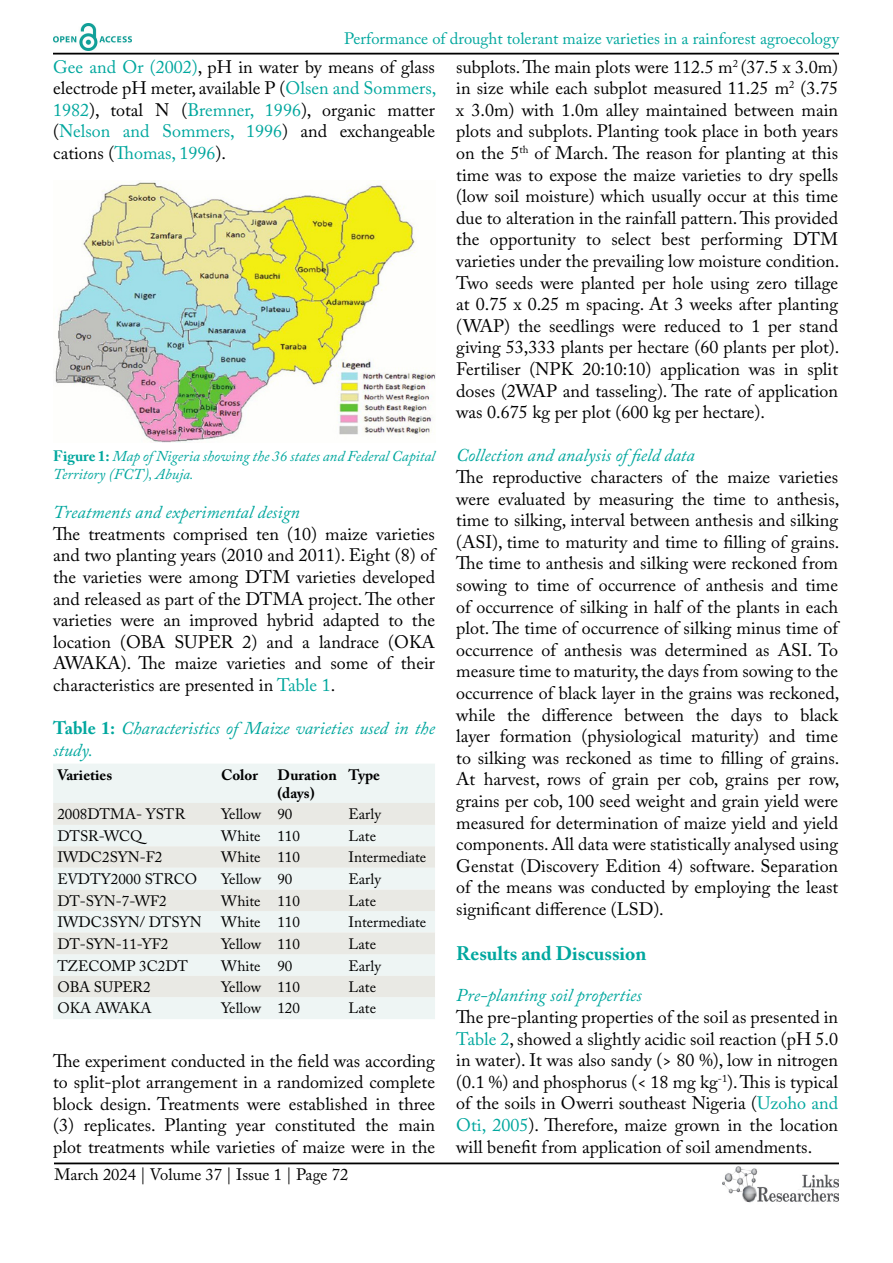
<style>
.page{position:relative;width:893px;height:1263px;background:#fff}
.page>*{position:absolute;margin:0;border:0;box-sizing:border-box;transform-origin:0 0}
.t1{font:700 19.5px "Adobe Caslon Pro";color:#00a79e}
.t2{font:18px/21.6px "Adobe Caslon Pro";color:#000;text-align:justify}
.t3{font:italic 18px/21.6px "Adobe Caslon Pro";color:#00a79e}
.t4{font:16.5px "Adobe Caslon Pro";color:#00a79e}
.t5{font:16.5px "Adobe Caslon Pro";color:#000}
.t6{font:15px "Adobe Caslon Pro";color:#000}
.t7{font:italic 15px/18px "Adobe Caslon Pro";color:#00a79e}
.t8{font:700 15px/18px "Adobe Caslon Pro";color:#000}
.s1{color:#00a79e}
.s2{font-weight:700;font-style:normal}
</style>
<div class="page">
<hr style="left:53px;top:53px;width:786px;height:2px;background:#000">
<hr style="left:54px;top:1162px;width:785px;height:2px;background:#000">
<img style="left:722px;top:1166px;width:117px;height:37px">
<img style="left:53px;top:24px;width:78px;height:27px">
<img style="left:55px;top:181px;width:380px;height:261px">
<div style="left:53px;top:764px;width:382px;height:255px;background:#eef5f4"></div>
<svg style="left:53px;top:803px;width:382px;height:194px;background:#ebeeeb"></svg>
<p class="t4" style="left:344px;top:28px;width:496px">Performance of drought tolerant maize varieties in a rainforest agroecology</p>
<p class="t2" style="left:53px;top:56px;width:385px"><span class="s1">Gee and Or (2002)</span>, pH in water by means of glass electrode pH meter, available P (<span class="s1">Olsen and Sommers, 1982</span>), total N (<span class="s1">Bremner, 1996</span>), organic matter (<span class="s1">Nelson and Sommers, 1996</span>) and exchangeable cations (<span class="s1">Thomas, 1996</span>).</p>
<p class="t7" style="left:53px;top:446px;width:383px"><span class="s2">Figure 1:</span> Map of Nigeria showing the 36 states and Federal Capital<br>Territory (FCT), Abuja.</p>
<p class="t3" style="left:53px;top:501px;width:248px">Treatments and experimental design</p>
<p class="t2" style="left:53px;top:523px;width:383px">The treatments comprised ten (10) maize varieties and two planting years (2010 and 2011). Eight (8) of the varieties were among DTM varieties developed and released as part of the DTMA project. The other varieties were an improved hybrid adapted to the location (OBA SUPER 2) and a landrace (OKA AWAKA). The maize varieties and some of their characteristics are presented in <span class="s1">Table 1</span>.</p>
<p class="t3" style="left:53px;top:717px;width:383px"><span class="s2">Table 1:</span> Characteristics of Maize varieties used in the study.</p>
<p class="t8" style="left:57px;top:766px;width:56px">Varieties</p>
<p class="t8" style="left:221px;top:766px;width:38px">Color</p>
<p class="t8" style="left:277px;top:766px;width:61px">Duration (days)</p>
<p class="t8" style="left:348px;top:766px;width:33px">Type</p>
<p class="t6" style="left:57px;top:805px;width:129px">2008DTMA- YSTR</p>
<p class="t6" style="left:221px;top:805px;width:73px">Yellow 90</p>
<p class="t6" style="left:348px;top:805px;width:34px">Early</p>
<p class="t6" style="left:57px;top:827px;width:86px">DTSR-WCQ</p>
<p class="t6" style="left:221px;top:827px;width:80px">White 110</p>
<p class="t6" style="left:348px;top:827px;width:29px">Late</p>
<p class="t6" style="left:57px;top:848px;width:106px">IWDC2SYN-F2</p>
<p class="t6" style="left:221px;top:848px;width:80px">White 110</p>
<p class="t6" style="left:348px;top:848px;width:79px">Intermediate</p>
<p class="t6" style="left:57px;top:870px;width:141px">EVDTY2000 STRCO</p>
<p class="t6" style="left:221px;top:870px;width:73px">Yellow 90</p>
<p class="t6" style="left:348px;top:870px;width:34px">Early</p>
<p class="t6" style="left:57px;top:892px;width:111px">DT-SYN-7-WF2</p>
<p class="t6" style="left:221px;top:892px;width:80px">White 110</p>
<p class="t6" style="left:348px;top:892px;width:29px">Late</p>
<p class="t6" style="left:57px;top:913px;width:146px">IWDC3SYN/ DTSYN</p>
<p class="t6" style="left:221px;top:913px;width:80px">White 110</p>
<p class="t6" style="left:348px;top:913px;width:79px">Intermediate</p>
<p class="t6" style="left:57px;top:935px;width:112px">DT-SYN-11-YF2</p>
<p class="t6" style="left:221px;top:935px;width:80px">Yellow 110</p>
<p class="t6" style="left:348px;top:935px;width:29px">Late</p>
<p class="t6" style="left:57px;top:956px;width:132px">TZECOMP 3C2DT</p>
<p class="t6" style="left:221px;top:956px;width:73px">White 90</p>
<p class="t6" style="left:348px;top:956px;width:34px">Early</p>
<p class="t6" style="left:57px;top:978px;width:95px">OBA SUPER2</p>
<p class="t6" style="left:221px;top:978px;width:80px">Yellow 110</p>
<p class="t6" style="left:348px;top:978px;width:29px">Late</p>
<p class="t6" style="left:57px;top:999px;width:96px">OKA AWAKA</p>
<p class="t6" style="left:221px;top:999px;width:80px">Yellow 120</p>
<p class="t6" style="left:348px;top:999px;width:29px">Late</p>
<p class="t2" style="left:53px;top:1049px;width:383px">The experiment conducted in the field was according to split-plot arrangement in a randomized complete block design. Treatments were established in three (3) replicates. Planting year constituted the main plot treatments while varieties of maize were in the</p>
<p class="t5" style="left:54px;top:1165px;width:295px">March 2024 | Volume 37 | Issue 1 | Page 72</p>
<p class="t2" style="left:456px;top:56px;width:385px">subplots. The main plots were 112.5 m<sup>2</sup> (37.5 x 3.0m) in size while each subplot measured 11.25 m<sup>2</sup> (3.75 x 3.0m) with 1.0m alley maintained between main plots and subplots. Planting took place in both years on the 5<sup>th</sup> of March. The reason for planting at this time was to expose the maize varieties to dry spells (low soil moisture) which usually occur at this time due to alteration in the rainfall pattern. This provided the opportunity to select best performing DTM varieties under the prevailing low moisture condition.<br>Two seeds were planted per hole using zero tillage at 0.75 x 0.25 m spacing. At 3 weeks after planting (WAP) the seedlings were reduced to 1 per stand giving 53,333 plants per hectare (60 plants per plot).<br>Fertiliser (NPK 20:10:10) application was in split doses (2WAP and tasseling). The rate of application was 0.675 kg per plot (600 kg per hectare).</p>
<p class="t3" style="left:456px;top:444px;width:240px">Collection and analysis of field data</p>
<p class="t2" style="left:456px;top:466px;width:385px">The reproductive characters of the maize varieties were evaluated by measuring the time to anthesis, time to silking, interval between anthesis and silking (ASI), time to maturity and time to filling of grains.<br>The time to anthesis and silking were reckoned from sowing to time of occurrence of anthesis and time of occurrence of silking in half of the plants in each plot. The time of occurrence of silking minus time of occurrence of anthesis was determined as ASI. To measure time to maturity, the days from sowing to the occurrence of black layer in the grains was reckoned, while the difference between the days to black layer formation (physiological maturity) and time to silking was reckoned as time to filling of grains.<br>At harvest, rows of grain per cob, grains per row, grains per cob, 100 seed weight and grain yield were measured for determination of maize yield and yield components. All data were statistically analysed using Genstat (Discovery Edition 4) software. Separation of the means was conducted by employing the least significant difference (LSD).</p>
<p class="t1" style="left:456px;top:942px;width:192px">Results and Discussion</p>
<p class="t3" style="left:456px;top:984px;width:187px">Pre-planting soil properties</p>
<p class="t2" style="left:456px;top:1006px;width:383px">The pre-planting properties of the soil as presented in <span class="s1">Table 2</span>, showed a slightly acidic soil reaction (pH 5.0 in water). It was also sandy (&gt; 80 %), low in nitrogen (0.1 %) and phosphorus (&lt; 18 mg kg<sup>-1</sup>). This is typical of the soils in Owerri southeast Nigeria (<span class="s1">Uzoho and Oti, 2005</span>). Therefore, maize grown in the location will benefit from application of soil amendments.</p>
</div>
